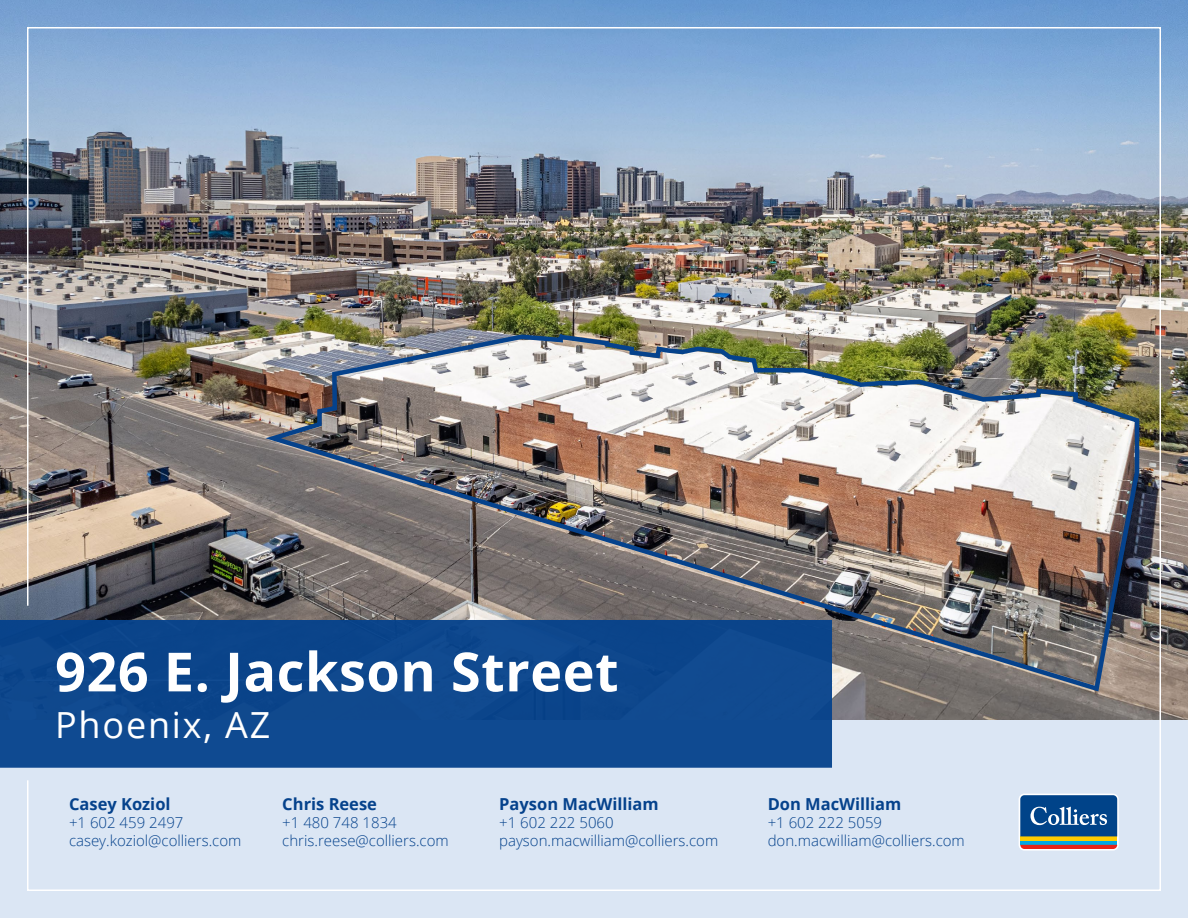
<style>
.page{position:relative;width:1188px;height:918px;background:#fff}
.page>*{position:absolute;margin:0;border:0;box-sizing:border-box;transform-origin:0 0}
.t1{font:700 54px "Open Sans";letter-spacing:.01em;color:#fff}
.Subtitle{font:36px "Open Sans";letter-spacing:.05em;color:#fff}
.contact_name{font:700 16.5px "Open Sans";color:#05428c}
.contact_name-2{font:300 15px "Open Sans";color:#05428c}
.Contact_info{font:300 15px "Open Sans";color:#05428c}
</style>
<div class="page">
<img style="left:0;top:0;width:1188px;height:720px">
<div style="left:0;top:720px;width:1188px;height:198px;background:#dbe6f4"></div>
<div style="left:0;top:620px;width:832px;height:148px;background:#0f488d"></div>
<img style="left:26px;top:26px;width:1136px;height:865px">
<p class="t1" style="left:55px;top:634px;width:565px">926 E. Jackson Street</p>
<p class="Subtitle" style="left:55px;top:700px;width:217px">Phoenix, AZ</p>
<p class="contact_name" style="left:69px;top:793px;width:103px">Casey Koziol</p>
<p class="Contact_info" style="left:69px;top:813px;width:116px">+1 602 459 2497</p>
<p class="contact_name-2" style="left:69px;top:831px;width:174px">casey.koziol@colliers.com</p>
<p class="contact_name" style="left:282px;top:793px;width:96px">Chris Reese</p>
<p class="Contact_info" style="left:282px;top:813px;width:116px">+1 480 748 1834</p>
<p class="contact_name-2" style="left:282px;top:831px;width:168px">chris.reese@colliers.com</p>
<p class="contact_name" style="left:499px;top:793px;width:161px">Payson MacWilliam</p>
<p class="contact_name-2" style="left:499px;top:813px;width:116px">+1 602 222 5060</p>
<p class="contact_name-2" style="left:499px;top:831px;width:221px">payson.macwilliam@colliers.com</p>
<p class="contact_name" style="left:768px;top:793px;width:135px">Don MacWilliam</p>
<p class="contact_name-2" style="left:768px;top:813px;width:116px">+1 602 222 5059</p>
<p class="contact_name-2" style="left:768px;top:831px;width:199px">don.macwilliam@colliers.com</p>
</div>
